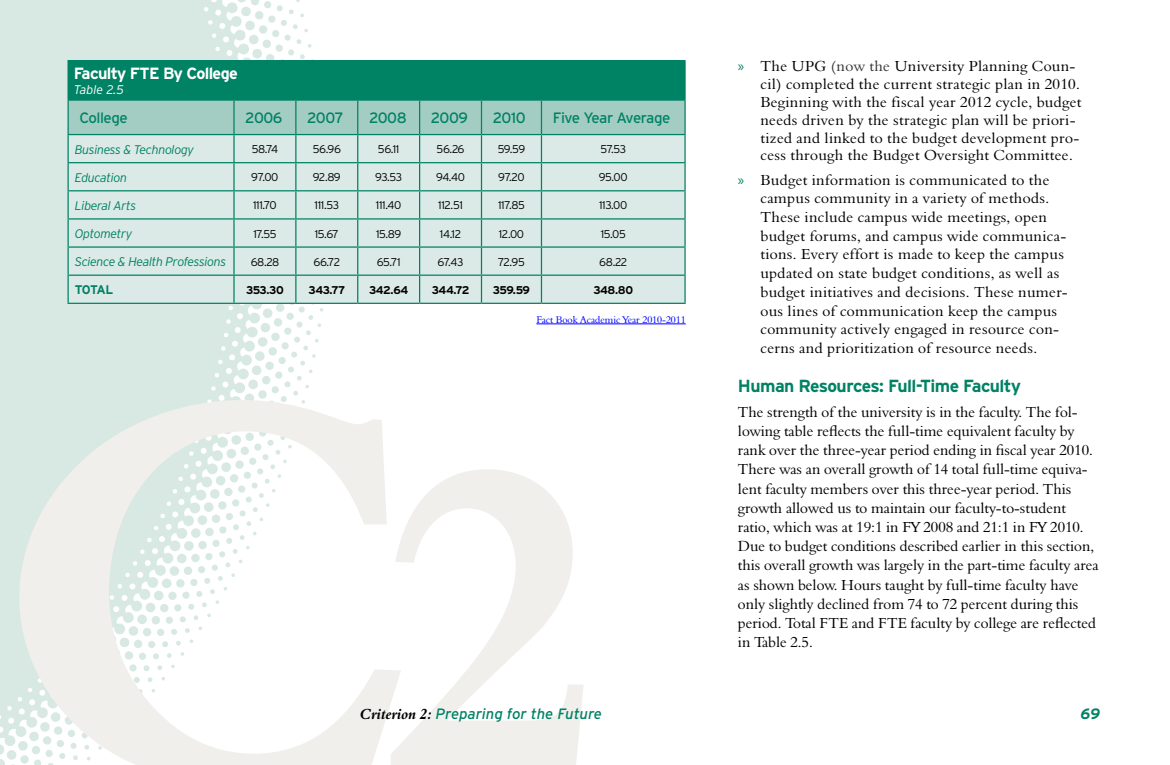
<style>
.page{position:relative;width:1170px;height:765px;background:#fff}
.page>*{position:absolute;margin:0;border:0;box-sizing:border-box;transform-origin:0 0}
.Body_Header{font:700 17.5px "Interstate";letter-spacing:-.03em;color:#008265}
.Table{font:700 16.25px "Interstate";letter-spacing:-.04em;color:#fff}
.Bulletted_List{font:15px/18.8px "Aldine 401 BT Roman A";letter-spacing:.02em;color:#000}
.Body{font:15px/19.2px "Aldine 401 BT Roman A";color:#000}
.Table-2{font:15px "Interstate";letter-spacing:-.03em;color:#008265}
.t1{font:italic 15px "Interstate";color:#008265}
.t2{font:italic 700 15px "Interstate";color:#008265}
.Table-3{font:italic 300 12.5px "Interstate";letter-spacing:-.03em;color:#008265}
.Table-4{font:italic 300 12.5px "Interstate";color:#fff}
.Table-5{font:700 12.5px "Interstate";letter-spacing:-.065em;color:#008265}
.Table-6{font:300 11.25px "Interstate";letter-spacing:-.03em;color:#000}
.Table-7{font:700 11.25px "Interstate";letter-spacing:-.04em;color:#000}
.Cutline1{font:10px "Aldine 401 BT Roman A";color:#00f}
.s1{font-family:"Myriad Pro";color:#008265}
.s2{color:#333}
.s3{font-family:"Aldine 401 BT Bold Italic A";font-style:normal;color:#000}
</style>
<div class="page">
<svg style="left:0;top:0;width:324px;height:765px;background:#ddebe7"></svg>
<svg style="left:19px;top:400px;width:564px;height:365px"></svg>
<div style="left:68px;top:61px;width:617px;height:39px;background:#008265"></div>
<hr style="left:684px;top:101px;width:2px;height:33px;background:#008265">
<hr style="left:68px;top:60px;width:166px;height:1px;background:#008265">
<hr style="left:234px;top:60px;width:62px;height:1px;background:#008265">
<hr style="left:296px;top:60px;width:62px;height:1px;background:#008265">
<hr style="left:358px;top:60px;width:62px;height:1px;background:#008265">
<hr style="left:420px;top:60px;width:62px;height:1px;background:#008265">
<hr style="left:482px;top:60px;width:59px;height:1px;background:#008265">
<hr style="left:541px;top:60px;width:145px;height:1px;background:#008265">
<hr style="left:684px;top:61px;width:2px;height:38px;background:#008265">
<hr style="left:541px;top:99px;width:145px;height:2px;background:#008265">
<hr style="left:541px;top:134px;width:145px;height:1px;background:#008265">
<hr style="left:684px;top:135px;width:2px;height:27px;background:#008265">
<hr style="left:541px;top:162px;width:145px;height:1px;background:#008265">
<hr style="left:684px;top:163px;width:2px;height:27px;background:#008265">
<hr style="left:541px;top:190px;width:145px;height:1px;background:#008265">
<hr style="left:684px;top:191px;width:2px;height:27px;background:#008265">
<hr style="left:541px;top:218px;width:145px;height:2px;background:#008265">
<hr style="left:684px;top:220px;width:2px;height:26px;background:#008265">
<hr style="left:541px;top:246px;width:145px;height:2px;background:#008265">
<hr style="left:684px;top:248px;width:2px;height:27px;background:#008265">
<hr style="left:68px;top:303px;width:166px;height:1px;background:#008265">
<hr style="left:234px;top:303px;width:62px;height:1px;background:#008265">
<hr style="left:296px;top:303px;width:62px;height:1px;background:#008265">
<hr style="left:358px;top:303px;width:62px;height:1px;background:#008265">
<hr style="left:420px;top:303px;width:62px;height:1px;background:#008265">
<hr style="left:482px;top:303px;width:59px;height:1px;background:#008265">
<hr style="left:541px;top:275px;width:145px;height:1px;background:#008265">
<svg style="left:68px;top:100px;width:617px;height:203px;background:#c5dfd9"></svg>
<hr style="left:684px;top:276px;width:2px;height:27px;background:#008265">
<hr style="left:541px;top:303px;width:145px;height:1px;background:#008265">
<hr style="left:536px;top:324px;width:150px;height:1px;background:#00f">
<p class="Table" style="left:74px;top:65px;width:166px">Faculty FTE By College</p>
<p class="Table-4" style="left:74px;top:82px;width:52px">Table 2.5</p>
<p class="Table-2" style="left:79px;top:109px;width:50px">College</p>
<p class="Table-2" style="left:245px;top:109px;width:39px">2006</p>
<p class="Table-2" style="left:307px;top:109px;width:38px">2007</p>
<p class="Table-2" style="left:369px;top:109px;width:39px">2008</p>
<p class="Table-2" style="left:431px;top:109px;width:39px">2009</p>
<p class="Table-2" style="left:493px;top:109px;width:34px">2010</p>
<p class="Table-2" style="left:553px;top:109px;width:119px">Five Year Average</p>
<p class="Table-3" style="left:75px;top:142px;width:121px">Business &amp; Technology</p>
<p class="Table-6" style="left:252px;top:143px;width:28px">58.74</p>
<p class="Table-6" style="left:313px;top:143px;width:30px">56.96</p>
<p class="Table-6" style="left:378px;top:143px;width:23px">56.11</p>
<p class="Table-6" style="left:437px;top:143px;width:29px">56.26</p>
<p class="Table-6" style="left:498px;top:143px;width:29px">59.59</p>
<p class="Table-6" style="left:600px;top:143px;width:27px">57.53</p>
<p class="Table-3" style="left:75px;top:170px;width:54px">Education</p>
<p class="Table-6" style="left:251px;top:171px;width:29px">97.00</p>
<p class="Table-6" style="left:313px;top:171px;width:30px">92.89</p>
<p class="Table-6" style="left:375px;top:171px;width:29px">93.53</p>
<p class="Table-6" style="left:436px;top:171px;width:31px">94.40</p>
<p class="Table-6" style="left:498px;top:171px;width:28px">97.20</p>
<p class="Table-6" style="left:599px;top:171px;width:30px">95.00</p>
<p class="Table-3" style="left:75px;top:198px;width:63px">Liberal Arts</p>
<p class="Table-6" style="left:253px;top:199px;width:25px">111.70</p>
<p class="Table-6" style="left:315px;top:199px;width:26px">111.53</p>
<p class="Table-6" style="left:376px;top:199px;width:27px">111.40</p>
<p class="Table-6" style="left:438px;top:199px;width:26px">112.51</p>
<p class="Table-6" style="left:498px;top:199px;width:28px">117.85</p>
<p class="Table-6" style="left:599px;top:199px;width:30px">113.00</p>
<p class="Table-3" style="left:75px;top:226px;width:59px">Optometry</p>
<p class="Table-6" style="left:253px;top:227px;width:25px">17.55</p>
<p class="Table-6" style="left:315px;top:227px;width:26px">15.67</p>
<p class="Table-6" style="left:376px;top:227px;width:27px">15.89</p>
<p class="Table-6" style="left:440px;top:227px;width:23px">14.12</p>
<p class="Table-6" style="left:499px;top:227px;width:27px">12.00</p>
<p class="Table-6" style="left:601px;top:227px;width:27px">15.05</p>
<p class="Table-3" style="left:75px;top:254px;width:153px">Science &amp; Health Professions</p>
<p class="Table-6" style="left:251px;top:255px;width:30px">68.28</p>
<p class="Table-6" style="left:313px;top:255px;width:28px">66.72</p>
<p class="Table-6" style="left:377px;top:255px;width:25px">65.71</p>
<p class="Table-6" style="left:438px;top:255px;width:27px">67.43</p>
<p class="Table-6" style="left:498px;top:255px;width:28px">72.95</p>
<p class="Table-6" style="left:599px;top:255px;width:29px">68.22</p>
<p class="Table-5" style="left:75px;top:283px;width:40px">TOTAL</p>
<p class="Table-7" style="left:246px;top:284px;width:39px">353.30</p>
<p class="Table-7" style="left:308px;top:284px;width:38px">343.77</p>
<p class="Table-7" style="left:369px;top:284px;width:41px">342.64</p>
<p class="Table-7" style="left:432px;top:284px;width:39px">344.72</p>
<p class="Table-7" style="left:493px;top:284px;width:39px">359.59</p>
<p class="Table-7" style="left:593px;top:284px;width:41px">348.80</p>
<p class="Cutline1" style="left:536px;top:313px;width:151px">Fact Book Academic Year 2010-2011</p>
<p class="Bulletted_List" style="left:760px;top:57px;width:323px;line-height:17.9px;text-indent:-22px"><span class="s1">»</span> The UPG <span class="s2">(now the</span> University Planning Coun&shy;cil) completed the current strategic plan in 2010.<br>Beginning with the fiscal year 2012 cycle, budget needs driven by the strategic plan will be priori&shy;tized and linked to the budget development pro&shy;cess through the Budget Oversight Committee.</p>
<p class="Bulletted_List" style="left:760px;top:170px;width:309px;text-indent:-22px"><span class="s1">»</span> Budget information is communicated to the campus community in a variety of methods.<br>These include campus wide meetings, open budget forums, and campus wide communica&shy;tions. Every effort is made to keep the campus updated on state budget conditions, as well as budget initiatives and decisions. These numer&shy;ous lines of communication keep the campus community actively engaged in resource con&shy;cerns and prioritization of resource needs.</p>
<p class="Body_Header" style="left:738px;top:376px;width:285px">Human Resources: Full-Time Faculty</p>
<p class="Body" style="left:738px;top:402px;width:362px">The strength of the university is in the faculty. The fol&shy;lowing table reflects the full-time equivalent faculty by rank over the three-year period ending in fiscal year 2010.<br>There was an overall growth of 14 total full-time equiva&shy;lent faculty members over this three-year period. This growth allowed us to maintain our faculty-to-student ratio, which was at 19:1 in FY 2008 and 21:1 in FY 2010.<br>Due to budget conditions described earlier in this section, this overall growth was largely in the part-time faculty area as shown below. Hours taught by full-time faculty have only slightly declined from 74 to 72 percent during this period. Total FTE and FTE faculty by college are reflected in Table 2.5.</p>
<p class="t1" style="left:360px;top:704px;width:244px"><span class="s3">Criterion 2:</span> Preparing for the Future</p>
<p class="t2" style="left:1081px;top:704px;width:21px">69</p>
</div>
